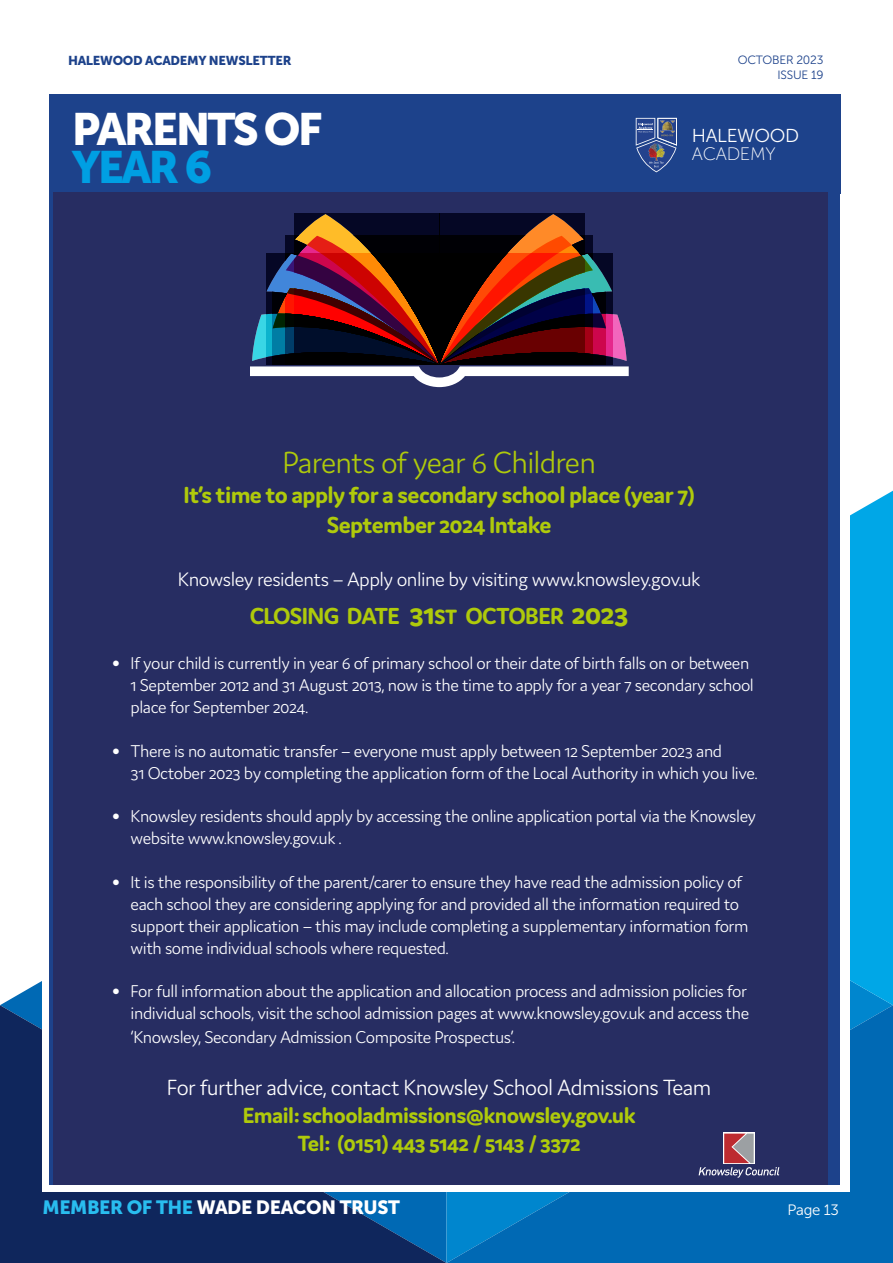
<style>
.page{position:relative;width:893px;height:1263px;background:#fff}
.page>*{position:absolute;margin:0;border:0;box-sizing:border-box;transform-origin:0 0}
.t1{font:45px "Museo Sans 900";letter-spacing:-.06em;color:#fff}
.t2{font:45px "Museo Sans 900";color:#009fe3}
.t3{font:300 32.55px "Domus";letter-spacing:-.025em;color:#afca0b}
.t4{font:700 24.75px/29.7px "Domus";letter-spacing:-.025em;color:#afca0b;text-align:center}
.t5{font:700 23.4px/28px "Domus";letter-spacing:-.025em;color:#afca0b;text-align:center}
.t6{font:300 23.4px "Domus";letter-spacing:-.025em;color:#fff}
.t7{font:300 20.85px "Domus";letter-spacing:-.025em;color:#fff}
.t8{font:19.05px "Museo Sans 900";letter-spacing:-.02em;color:#fff}
.t9{font:18.6px "Museo Sans 300";letter-spacing:-.02em;color:#fff}
.t10{font:300 18.15px/21.9px "Domus";letter-spacing:-.025em;color:#fff}
.t11{font:18px "Museo Sans 100";letter-spacing:-.02em;color:#fff}
.t12{font:15px "Museo Sans 300";letter-spacing:-.02em;color:#fff}
.t13{font:12.75px "Museo Sans 900";letter-spacing:-.02em;color:#1d428b}
.t14{font:12px/14.4px "Museo Sans 300";letter-spacing:-.02em;color:#1d428b;text-align:right}
.s1{font-size:31.2px}
.s2{font-family:"Helvetica LT Std";font-size:15.75px}
.s3{color:#29bdef}
</style>
<div class="page">
<svg style="left:0;top:1005px;width:446px;height:258px;background:#103169"></svg>
<svg style="left:446px;top:1005px;width:447px;height:258px;background:#026eb8"></svg>
<div style="left:850px;top:491px;width:43px;height:514px;background:#00a7e7"></div>
<div style="left:43px;top:465px;width:807px;height:726px;background:#fff"></div>
<div style="left:49px;top:94px;width:791px;height:99px;background:#1d428b"></div>
<svg style="left:636px;top:118px;width:41px;height:54px"></svg>
<img style="left:648px;top:143px;width:16px;height:17px">
<div style="left:49px;top:192px;width:791px;height:992px;background:#1d428b"></div>
<div style="left:53px;top:192px;width:775px;height:992px;background:#272d62"></div>
<svg style="left:699px;top:1133px;width:80px;height:45px"></svg>
<svg style="left:250px;top:214px;width:379px;height:173px"></svg>
<p class="t13" style="left:68px;top:53px;width:225px">HALEWOOD ACADEMY NEWSLETTER</p>
<h1 class="t1" style="left:72px;top:103px;width:252px">PARENTS OF</h1>
<h1 class="t2" style="left:72px;top:142px;width:142px">YEAR 6</h1>
<p class="t14" style="left:738px;top:53px;width:87px">OCTOBER 2023<br>ISSUE 19</p>
<p class="t9" style="left:692px;top:126px;width:109px">HALEWOOD</p>
<p class="t11" style="left:692px;top:144px;width:85px">ACADEMY</p>
<h2 class="t3" style="left:282px;top:445px;width:315px">Parents of year 6 Children</h2>
<h3 class="t4" style="left:183px;top:480px;width:513px">It’s time to apply for a secondary school place (year 7)<br>September 2024 Intake</h3>
<p class="t7" style="left:178px;top:568px;width:524px">Knowsley residents – Apply online by visiting www.knowsley.gov.uk</p>
<h3 class="t4" style="left:250px;top:600px;width:380px">CLOSING DATE <span class="s1">31</span>st OCTOBER <span class="s1">2023</span></h3>
<p class="t10" style="left:131px;top:652px;width:625px;text-indent:-18px"><span class="s2">•</span> If your child is currently in year 6 of primary school or their date of birth falls on or between<br>1 September 2012 and 31 August 2013, now is the time to apply for a year 7 secondary school place for September 2024.</p>
<p class="t10" style="left:131px;top:740px;width:629px;text-indent:-18px"><span class="s2">•</span> There is no automatic transfer – everyone must apply between 12 September 2023 and<br>31 October 2023 by completing the application form of the Local Authority in which you live.</p>
<p class="t10" style="left:131px;top:805px;width:627px;text-indent:-18px"><span class="s2">•</span> Knowsley residents should apply by accessing the online application portal via the Knowsley website www.knowsley.gov.uk .</p>
<p class="t10" style="left:131px;top:871px;width:619px;text-indent:-18px"><span class="s2">•</span> It is the responsibility of the parent/carer to ensure they have read the admission policy of each school they are considering applying for and provided all the information required to support their application – this may include completing a supplementary information form with some individual schools where requested.</p>
<p class="t10" style="left:112px;top:980px;width:639px;text-align:right"><span class="s2">•</span> For full information about the application and allocation process and admission policies for individual schools, visit the school admission pages at www.knowsley.gov.uk and access the</p>
<p class="t10" style="left:131px;top:1026px;width:386px">‘Knowsley, Secondary Admission Composite Prospectus’.</p>
<p class="t6" style="left:167px;top:1075px;width:546px">For further advice, contact Knowsley School Admissions Team</p>
<p class="t5" style="left:243px;top:1101px;width:394px">Email: schooladmissions@knowsley.gov.uk<br>Tel: (0151) 443 5142 / 5143 / 3372</p>
<p class="t8" style="left:43px;top:1196px;width:359px"><span class="s3">MEMBER OF THE</span> WADE DEACON TRUST</p>
<p class="t12" style="left:787px;top:1201px;width:53px">Page 13</p>
</div>
